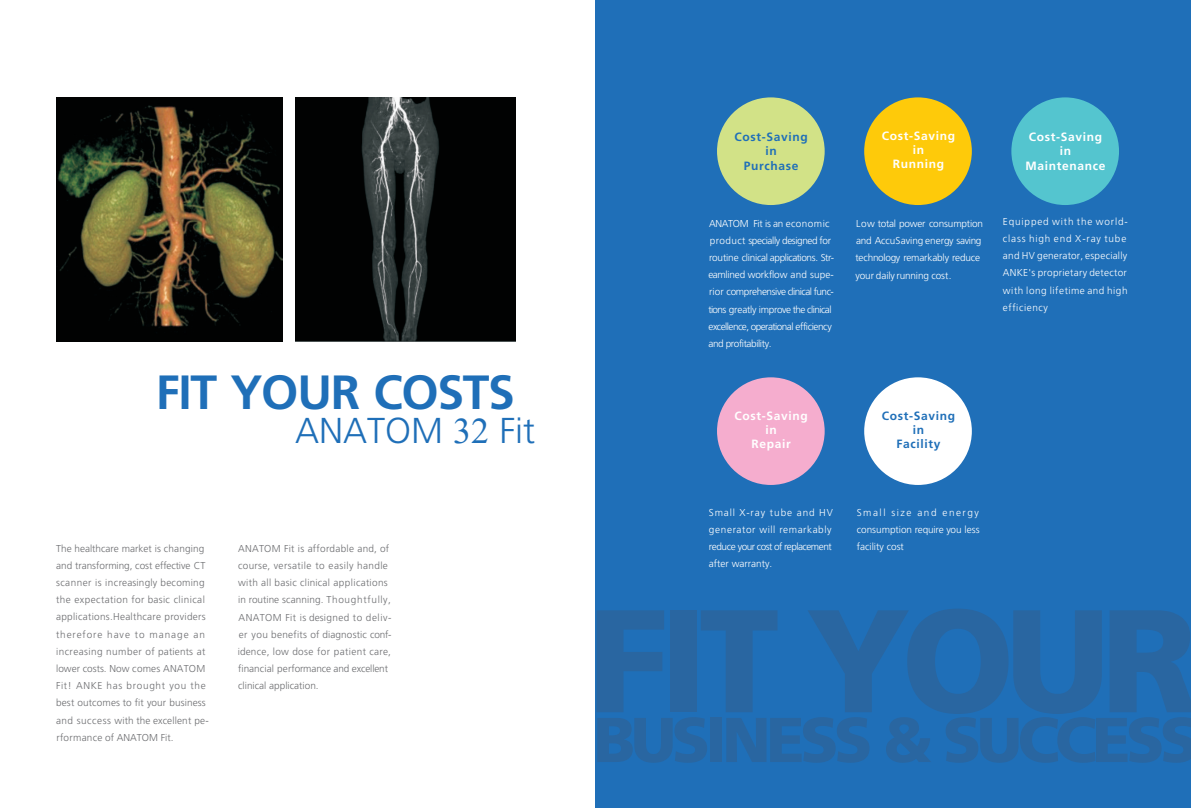
<style>
.page{position:relative;width:1191px;height:808px;background:#fff}
.page>*{position:absolute;margin:0;border:0;box-sizing:border-box;transform-origin:0 0}
.t1{font:700 146px "Frutiger CE";letter-spacing:-.06em;color:#2966a1}
.t2{font:700 63.2px "Frutiger CE";letter-spacing:-.07em;color:#2966a1}
.t3{font:300 48px "Frutiger CE";letter-spacing:-.03em;color:#1f6fb8}
.t4{font:300 36px "Frutiger CE";color:#1f6fb8}
.t5{font:300 12px/14.2px "Frutiger CE";letter-spacing:.055em;color:#fff;text-align:center}
.t6{font:300 12px/14.2px "Frutiger CE";letter-spacing:.055em;color:#1f6fb8;text-align:center}
.t7{font:300 10px/17.2px "Frutiger CE";letter-spacing:.03em;color:#6c6d70}
.t8{font:300 10px/17.2px "Frutiger CE";letter-spacing:-.015em;color:#fff;text-align:justify}
.t9{font:300 10px/17.2px "Frutiger CE";letter-spacing:-.04em;color:#fff}
.t10{font:300 10px/17.2px "Frutiger CE";letter-spacing:.055em;color:#fff}
.s1{font-family:"Times New Roman";font-weight:400}
</style>
<div class="page">
<div style="left:595px;top:0;width:596px;height:808px;background:#1f6fb8"></div>
<div style="left:717px;top:97px;width:107px;height:108px;background:#d2e287;border-radius:50%"></div>
<div style="left:864px;top:97px;width:107px;height:108px;background:#feca0a;border-radius:50%"></div>
<div style="left:1011px;top:97px;width:108px;height:108px;background:#54c5cf;border-radius:50%"></div>
<div style="left:717px;top:377px;width:107px;height:108px;background:#f5adce;border-radius:50%"></div>
<div style="left:864px;top:377px;width:107px;height:108px;background:#fff;border-radius:50%"></div>
<img style="left:56px;top:97px;width:226px;height:245px">
<img style="left:295px;top:97px;width:220px;height:245px">
<h3 class="t3" style="left:156px;top:373px;width:360px">FIT YOUR COSTS</h3>
<h3 class="t4" style="left:295px;top:416px;width:242px">ANATOM <span class="s1">32</span> Fit</h3>
<p class="t7" style="left:56px;top:540px;width:154px">The healthcare market is changing and transforming, cost effective CT scanner is increasingly becoming the expectation for basic clinical applications.Healthcare providers therefore have to manage an increasing number of patients at lower costs. Now comes ANATOM<br>Fit! ANKE has brought you the best outcomes to fit your business and success with the excellent pe&shy;rformance of ANATOM Fit.</p>
<p class="t7" style="left:238px;top:541px;width:155px">ANATOM Fit is affordable and, of course, versatile to easily handle with all basic clinical applications in routine scanning. Thoughtfully, ANATOM Fit is designed to deliv&shy;er you benefits of diagnostic conf&shy;idence, low dose for patient care, financial performance and excellent clinical application.</p>
<p class="t6" style="left:734px;top:131px;width:75px">Cost-Saving in<br>Purchase</p>
<p class="t9" style="left:708px;top:215px;width:127px">ANATOM Fit is an economic product specially designed for routine clinical applications. Str&shy;eamlined workflow and supe&shy;rior comprehensive clinical func&shy;tions greatly improve the clinical excellence, operational efficiency and profitability.</p>
<p class="t5" style="left:881px;top:130px;width:75px">Cost-Saving in<br>Running</p>
<p class="t8" style="left:855px;top:216px;width:129px;text-align:left">Low total power consumption and AccuSaving energy saving technology remarkably reduce your daily running cost.</p>
<p class="t5" style="left:1025px;top:131px;width:82px">Cost-Saving in<br>Maintenance</p>
<p class="t10" style="left:1003px;top:214px;width:126px">Equipped with the world&shy;class high end X-ray tube and HV generator, especially<br>ANKE's proprietary detector with long lifetime and high efficiency</p>
<p class="t5" style="left:734px;top:410px;width:75px">Cost-Saving in<br>Repair</p>
<p class="t6" style="left:881px;top:409px;width:75px">Cost-Saving in<br>Facility</p>
<p class="t8" style="left:709px;top:504px;width:125px">Small X-ray tube and HV generator will remarkably reduce your cost of replacement after warranty.</p>
<p class="t8" style="left:856px;top:504px;width:124px">Small size and energy consumption require you less facility cost</p>
<h1 class="t1" style="left:588px;top:603px;width:611px">FIT YOUR</h1>
<h2 class="t2" style="left:593px;top:715px;width:606px">BUSINESS &amp; SUCCESS</h2>
</div>
